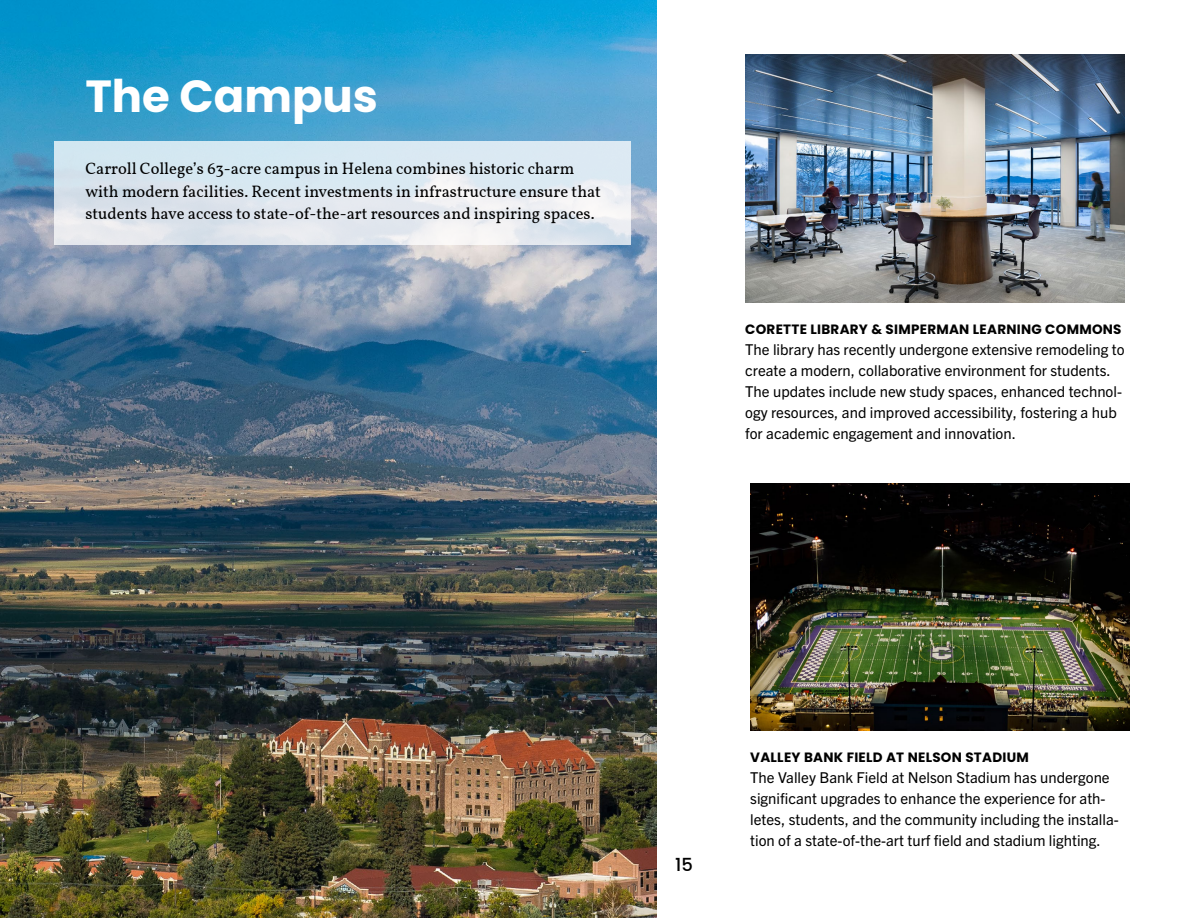
<style>
.page{position:relative;width:1188px;height:918px;background:#fff}
.page>*{position:absolute;margin:0;border:0;box-sizing:border-box;transform-origin:0 0}
.t1{font:700 45px "Poppins";color:#fff}
.t2{font:500 18px "Poppins";color:#000}
.t3{font:16.5px/22.5px "Vollkorn";color:#000}
.t4{font:15px/21px "Trade Gothic Next LT Pro";color:#000}
.t5{font:700 13.5px "Poppins";letter-spacing:.02em;color:#000}
</style>
<div class="page">
<img style="left:0;top:0;width:657px;height:918px">
<svg style="left:54px;top:141px;width:577px;height:104px;background:#dee8f0"></svg>
<img style="left:745px;top:54px;width:380px;height:249px">
<img style="left:750px;top:483px;width:380px;height:248px">
<h1 class="t1" style="left:85px;top:70px;width:294px">The Campus</h1>
<p class="t3" style="left:85px;top:157px;width:517px">Carroll College’s 63-acre campus in Helena combines historic charm with modern facilities. Recent investments in infrastructure ensure that students have access to state-of-the-art resources and inspiring spaces.</p>
<p class="t5" style="left:745px;top:321px;width:378px">CORETTE LIBRARY &amp; SIMPERMAN LEARNING COMMONS</p>
<p class="t4" style="left:745px;top:338px;width:381px">The library has recently undergone extensive remodeling to create a modern, collaborative environment for students.<br>The updates include new study spaces, enhanced technol&shy;ogy resources, and improved accessibility, fostering a hub for academic engagement and innovation.</p>
<p class="t2" style="left:675px;top:854px;width:19px">15</p>
<p class="t5" style="left:750px;top:749px;width:280px">VALLEY BANK FIELD AT NELSON STADIUM</p>
<p class="t4" style="left:750px;top:766px;width:370px">The Valley Bank Field at Nelson Stadium has undergone significant upgrades to enhance the experience for ath&shy;letes, students, and the community including the installa&shy;tion of a state-of-the-art turf field and stadium lighting.</p>
</div>
